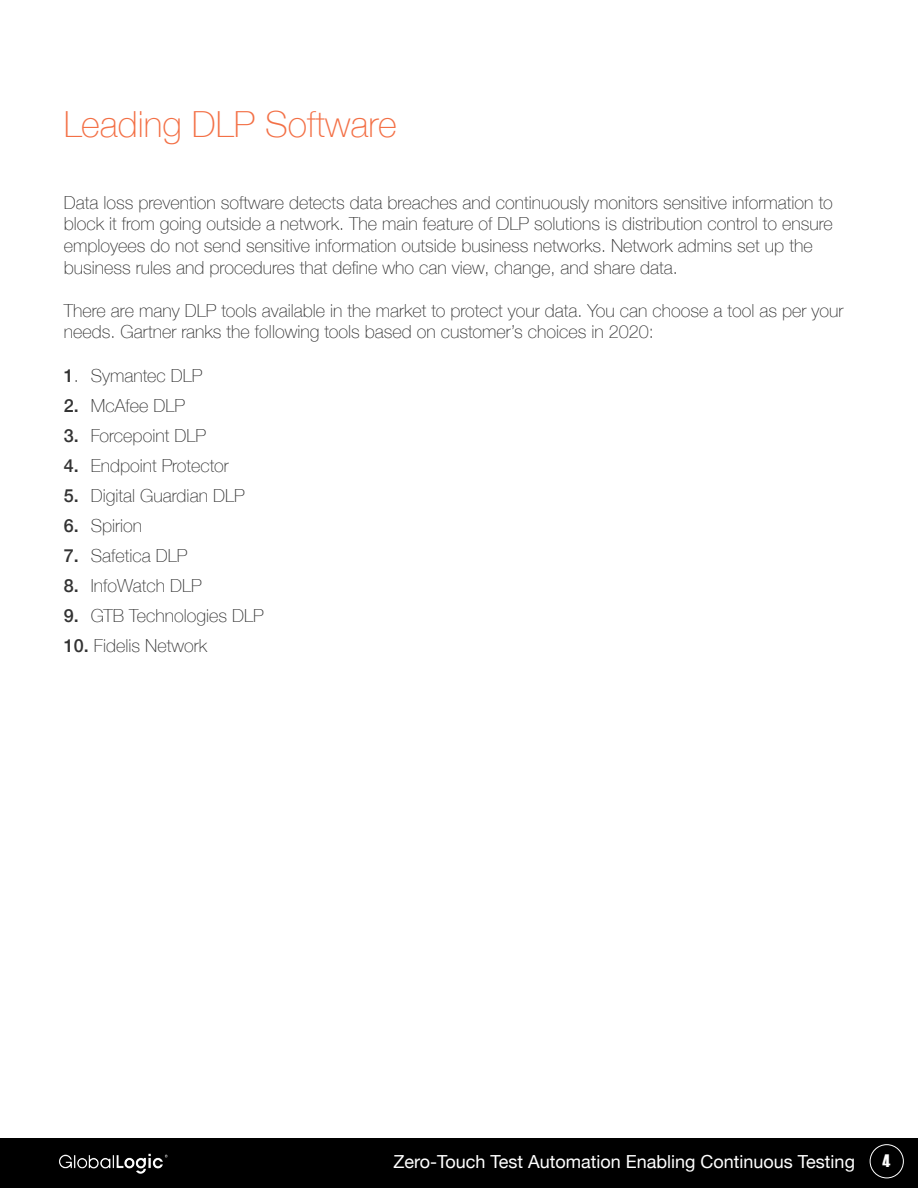
<style>
.page{position:relative;width:918px;height:1188px;background:#fff}
.page>*{position:absolute;margin:0;border:0;box-sizing:border-box;transform-origin:0 0}
.t1{font:100 36px "Helvetica Neue";color:#f37046}
.t2{font:100 18px/21.6px "Helvetica Neue";color:#333}
.t3{font:18px "Helvetica Neue";color:#fff}
.t4{font:18px "Haettenschweiler";color:#fff}
.s1{font-weight:500}
</style>
<div class="page">
<div style="left:0;top:1138px;width:918px;height:50px;background:#000"></div>
<img style="left:59px;top:1153px;width:109px;height:21px">
<div style="left:870px;top:1144px;width:34px;height:34px;border:1px solid #fff;border-radius:50%"></div>
<h1 class="t1" style="left:64px;top:97px;width:335px">Leading DLP Software</h1>
<p class="t2" style="left:64px;top:191px;width:771px">Data loss prevention software detects data breaches and continuously monitors sensitive information to block it from going outside a network. The main feature of DLP solutions is distribution control to ensure employees do not send sensitive information outside business networks. Network admins set up the business rules and procedures that define who can view, change, and share data.</p>
<p class="t2" style="left:64px;top:299px;width:781px">There are many DLP tools available in the market to protect your data. You can choose a tool as per your needs. Gartner ranks the following tools based on customer’s choices in 2020:</p>
<p class="t2" style="left:64px;top:364px;width:140px"><span class="s1">1</span>. Symantec DLP</p>
<p class="t2" style="left:64px;top:394px;width:123px"><span class="s1">2.</span> McAfee DLP</p>
<p class="t2" style="left:64px;top:424px;width:144px"><span class="s1">3.</span> Forcepoint DLP</p>
<p class="t2" style="left:64px;top:454px;width:167px"><span class="s1">4.</span> Endpoint Protector</p>
<p class="t2" style="left:64px;top:484px;width:182px"><span class="s1">5.</span> Digital Guardian DLP</p>
<p class="t2" style="left:64px;top:514px;width:80px"><span class="s1">6.</span> Spirion</p>
<p class="t2" style="left:64px;top:544px;width:125px"><span class="s1">7.</span> Safetica DLP</p>
<p class="t2" style="left:64px;top:574px;width:140px"><span class="s1">8.</span> InfoWatch DLP</p>
<p class="t2" style="left:64px;top:604px;width:201px"><span class="s1">9.</span> GTB Technologies DLP</p>
<p class="t2" style="left:64px;top:634px;width:145px"><span class="s1">10.</span> Fidelis Network</p>
<p class="t3" style="left:394px;top:1148px;width:463px">Zero-Touch Test Automation Enabling Continuous Testing</p>
<p class="t4" style="left:883px;top:1149px;width:9px">4</p>
</div>
